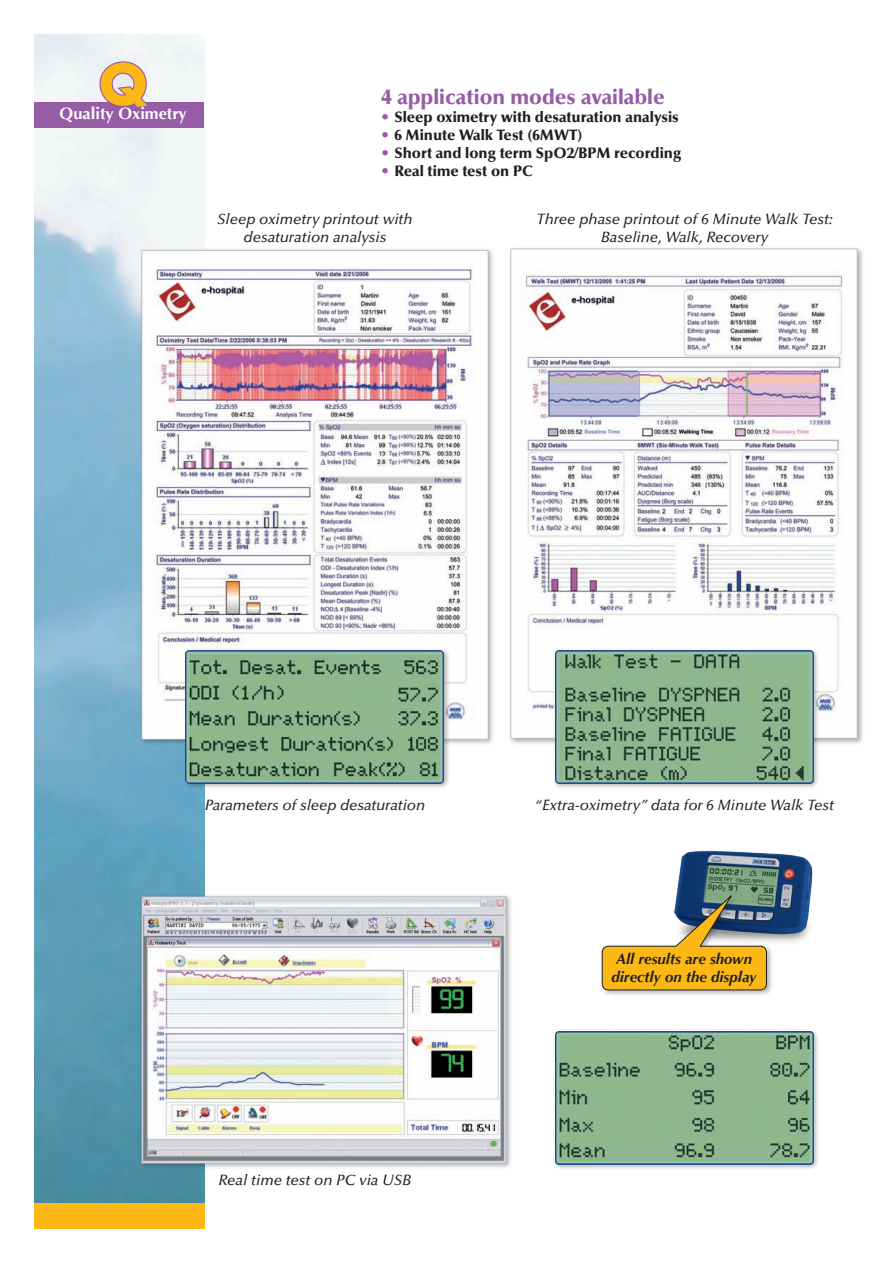
<style>
.page{position:relative;width:893px;height:1263px;background:#fff}
.page>*{position:absolute;margin:0;border:0;box-sizing:border-box;transform-origin:0 0}
.t1{font:700 54px "Futura";color:#fcb814}
.t2{font:900 21px "Optima LT";color:#975ca6}
.t3{font:700 16.5px "Optima LT";color:#fff}
.t4{font:italic 500 15px/18px "Optima LT";color:#231f20;text-align:center}
.t5{font:900 15px "Optima LT";color:#231f20}
.t6{font:italic 700 15px/18px "Optima LT";color:#231f20;text-align:center}
.s1{color:#975ca6}
</style>
<div class="page">
<img style="left:34px;top:34px;width:170px;height:1169px">
<div style="left:34px;top:1203px;width:170px;height:26px;background:#fcb814"></div>
<div style="left:34px;top:102px;width:170px;height:26px;background:#975ca6"></div>
<svg style="left:98px;top:60px;width:52px;height:42px;background:#dad1e2"></svg>
<div style="left:508px;top:245px;width:357px;height:501px;background:#231f20;opacity:.35"></div>
<img style="left:510px;top:247px;width:349px;height:493px">
<div style="left:138px;top:247px;width:358px;height:500px;background:#231f20;opacity:.35"></div>
<img style="left:140px;top:248px;width:350px;height:492px">
<div style="left:138px;top:892px;width:376px;height:278px;background:#231f20;opacity:.35"></div>
<img style="left:140px;top:895px;width:368px;height:269px">
<div style="left:182px;top:647px;width:269px;height:144px;background:#231f20;opacity:.35"></div>
<img style="left:186px;top:651px;width:258px;height:132px">
<div style="left:552px;top:647px;width:269px;height:144px;background:#231f20;opacity:.35"></div>
<img style="left:555px;top:651px;width:258px;height:132px">
<div style="left:552px;top:1029px;width:269px;height:143px;background:#231f20;opacity:.35"></div>
<img style="left:555px;top:1032px;width:258px;height:132px">
<img style="left:677px;top:850px;width:136px;height:92px">
<div style="left:598px;top:893px;width:176px;height:105px;background:#231f20;opacity:.35"></div>
<svg style="left:601px;top:892px;width:166px;height:99px"></svg>
<h1 class="t1" style="left:99px;top:47px;width:49px">Q</h1>
<p class="t3" style="left:60px;top:104px;width:129px">Quality Oximetry</p>
<h2 class="t2" style="left:382px;top:85px;width:285px">4 application modes available</h2>
<p class="t5" style="left:382px;top:109px;width:299px"><span class="s1">•</span> Sleep oximetry with desaturation analysis</p>
<p class="t5" style="left:382px;top:127px;width:202px"><span class="s1">•</span> 6 Minute Walk Test (6MWT)</p>
<p class="t5" style="left:382px;top:145px;width:301px"><span class="s1">•</span> Short and long term SpO2/BPM recording</p>
<p class="t5" style="left:382px;top:163px;width:153px"><span class="s1">•</span> Real time test on PC</p>
<p class="t4" style="left:217px;top:210px;width:197px">Sleep oximetry printout with desaturation analysis</p>
<p class="t4" style="left:536px;top:210px;width:298px">Three phase printout of 6 Minute Walk Test:<br>Baseline, Walk, Recovery</p>
<p class="t4" style="left:205px;top:796px;width:222px">Parameters of sleep desaturation</p>
<p class="t4" style="left:535px;top:796px;width:301px">“Extra-oximetry” data for 6 Minute Walk Test</p>
<p class="t4" style="left:219px;top:1171px;width:194px">Real time test on PC via USB</p>
<p class="t6" style="left:611px;top:950px;width:147px">All results are shown directly on the display</p>
</div>
